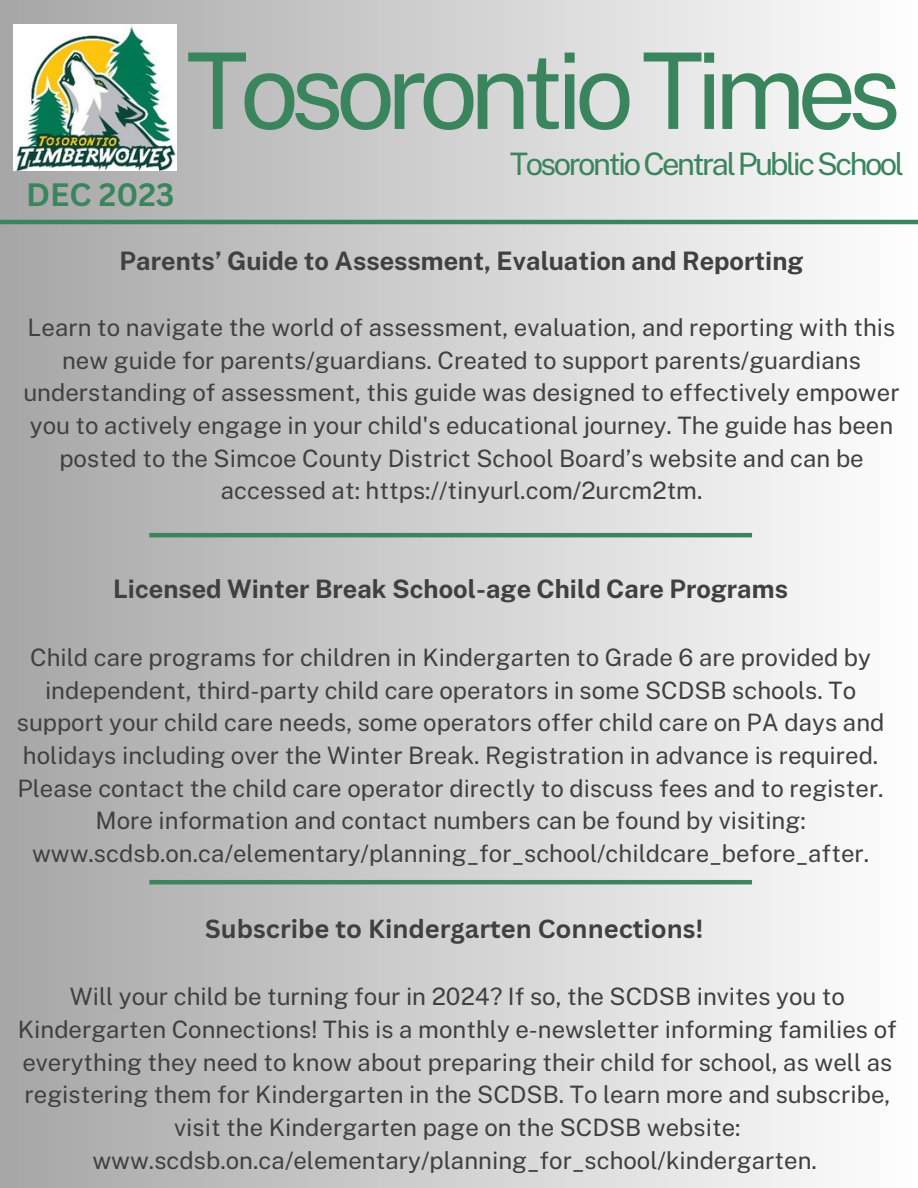
<style>
.page{position:relative;width:918px;height:1188px;background:#fff}
.page>*{position:absolute;margin:0;border:0;box-sizing:border-box;transform-origin:0 0}
.t1{font:105.6px "Public Sans";letter-spacing:-.08em;color:#3a855d}
.t2{font:700 31.5px "Canva Sans";color:#3a855d}
.t3{font:31.05px "Public Sans";letter-spacing:-.08em;color:#3a855d}
.t4{font:700 25.5px "Public Sans";color:#404040}
.t5{font:700 25.5px "Canva Sans";color:#404040}
.t6{font:24px/32.7px "Public Sans";color:#404040;text-align:center}
</style>
<div class="page">
<div style="left:0;top:0;width:918px;height:1188px;background:linear-gradient(to right,#a6a6a6,#fefefe)"></div>
<hr style="left:0;top:220px;width:918px;height:4px;background:#3a855d">
<img style="left:14px;top:25px;width:163px;height:146px">
<hr style="left:149px;top:533px;width:603px;height:4px;background:#3a855d">
<hr style="left:149px;top:880px;width:603px;height:4px;background:#3a855d">
<p class="t2" style="left:26px;top:172px;width:150px">DEC 2023</p>
<p class="t1" style="left:186px;top:29px;width:718px">TosorontioTimes</p>
<p class="t3" style="left:510px;top:146px;width:396px">TosorontioCentralPublicSchool</p>
<p class="t4" style="left:120px;top:246px;width:685px">Parents’ Guide to Assessment, Evaluation and Reporting</p>
<p class="t6" style="left:24px;top:311px;width:878px">Learn to navigate the world of assessment, evaluation, and reporting with this new guide for parents/guardians. Created to support parents/guardians understanding of assessment, this guide was designed to effectively empower you to actively engage in your child's educational journey. The guide has been posted to the Simcoe County District School Board’s website and can be accessed at: https://tinyurl.com/2urcm2tm.</p>
<p class="t4" style="left:113px;top:573px;width:676px">Licensed Winter Break School-age Child Care Programs</p>
<p class="t6" style="left:17px;top:641px;width:869px">Child care programs for children in Kindergarten to Grade 6 are provided by independent, third-party child care operators in some SCDSB schools. To support your child care needs, some operators offer child care on PA days and holidays including over the Winter Break. Registration in advance is required.</p>
<p class="t6" style="left:18px;top:772px;width:868px">Please contact the child care operator directly to discuss fees and to register.<br>More information and contact numbers can be found by visiting: www.scdsb.on.ca/elementary/planning_for_school/childcare_before_after.</p>
<p class="t5" style="left:205px;top:911px;width:500px">Subscribe to Kindergarten Connections!</p>
<p class="t6" style="left:18px;top:980px;width:881px">Will your child be turning four in 2024? If so, the SCDSB invites you to Kindergarten Connections! This is a monthly e-newsletter informing families of everything they need to know about preparing their child for school, as well as registering them for Kindergarten in the SCDSB. To learn more and subscribe, visit the Kindergarten page on the SCDSB website: www.scdsb.on.ca/elementary/planning_for_school/kindergarten.</p>
</div>
